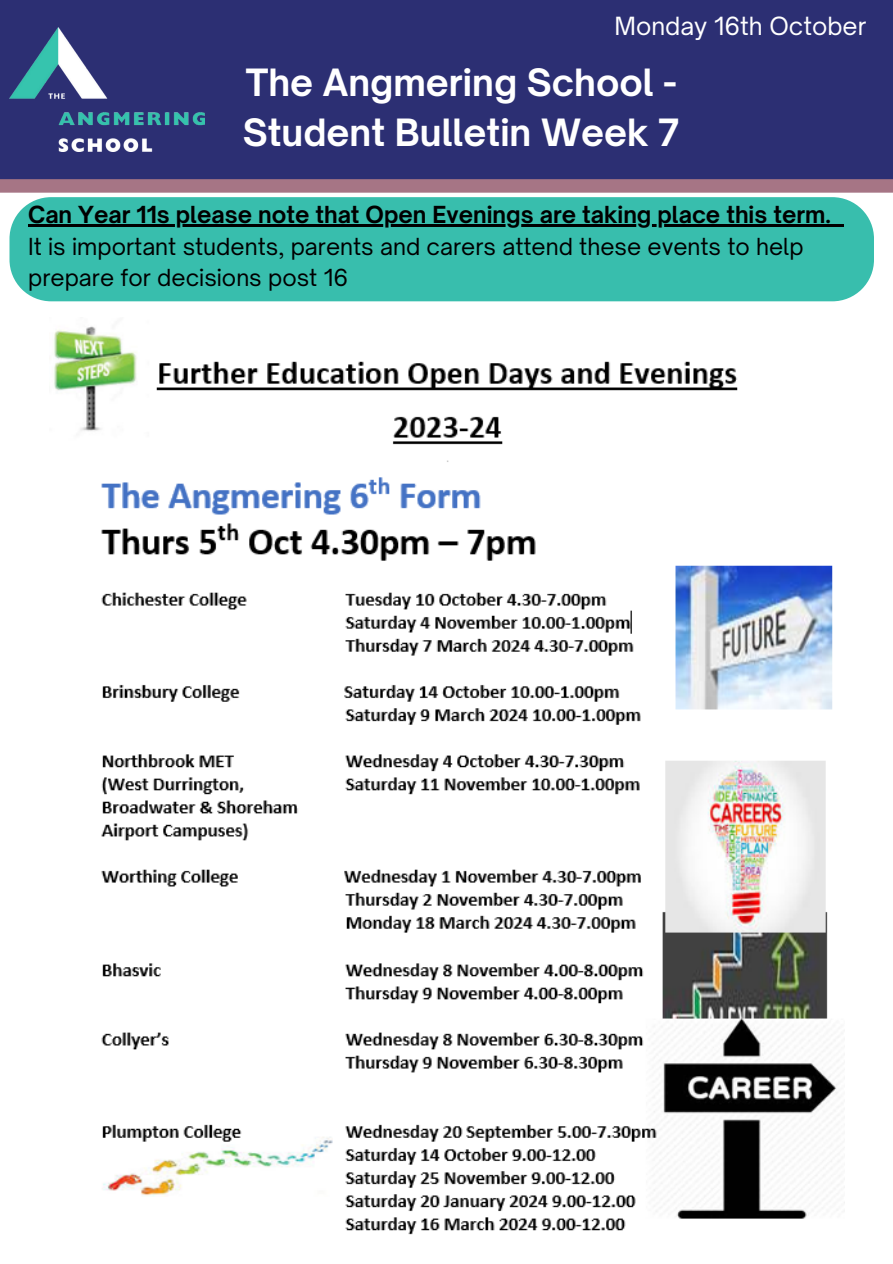
<style>
.page{position:relative;width:893px;height:1264px;background:#fff}
.page>*{position:absolute;margin:0;border:0;box-sizing:border-box;transform-origin:0 0}
.t1{font:700 36px/49.5px "Open Sauce One";color:#fff}
.t2{font:24px "Open Sauce One";color:#fff}
.t3{font:22.5px/31.5px "Open Sauce One";color:#000}
.t4{font:700 22.5px "Open Sauce One";color:#000}
</style>
<div class="page">
<div style="left:0;top:0;width:892px;height:181px;background:#2c2f73"></div>
<img style="left:9px;top:27px;width:195px;height:124px">
<div style="left:0;top:179px;width:892px;height:14px;background:#a67585"></div>
<img style="left:54px;top:326px;width:786px;height:909px">
<div style="left:9px;top:197px;width:864px;height:104px;background:#38bead"></div>
<hr style="left:28px;top:224px;width:803px;height:3px;background:#000">
<svg style="left:831px;top:224px;width:12px;height:3px"></svg>
<p class="t2" style="left:614px;top:11px;width:253px">Monday 16th October</p>
<p class="t1" style="left:243px;top:58px;width:438px">The Angmering School -<br>Student Bulletin Week 7</p>
<p class="t4" style="left:28px;top:201px;width:804px">Can Year 11s please note that Open Evenings are taking place this term.</p>
<p class="t3" style="left:28px;top:230px;width:777px">It is important students, parents and carers attend these events to help prepare for decisions post 16</p>
</div>
